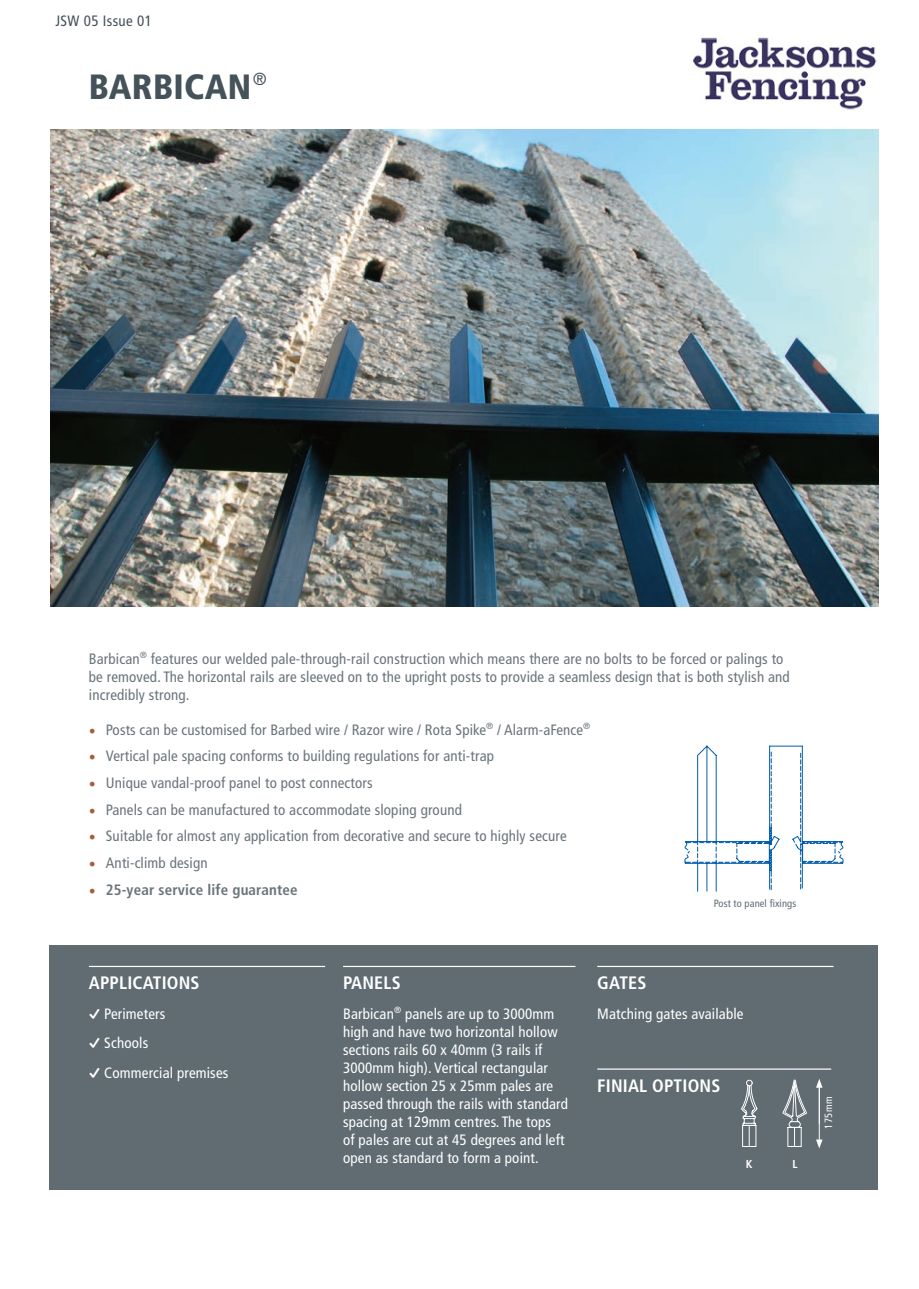
<style>
.page{position:relative;width:919px;height:1289px;background:#fff}
.page>*{position:absolute;margin:0;border:0;box-sizing:border-box;transform-origin:0 0}
.t1{font:900 condensed 35.1px "Frutiger LT Std";letter-spacing:.01em;color:#445259}
.t2{font:700 condensed 18px "Frutiger LT Std";letter-spacing:.01em;color:#fff}
.t3{font:condensed 15px/18px "Frutiger LT Std";letter-spacing:.01em;color:#69757a}
.t4{font:condensed 15px/18px "Frutiger LT Std";letter-spacing:.01em;color:#fff}
.t5{font:700 condensed 15px "Frutiger LT Std";letter-spacing:.01em;color:#69757a}
.t6{font:condensed 15px "Frutiger LT Std";letter-spacing:.025em;color:#445259}
.t7{font:700 condensed 11.55px "Frutiger LT Std";color:#fff}
.t8{font:condensed 10.5px "Frutiger LT Std";letter-spacing:.01em;color:#606c72}
.t9{font:condensed 10.5px "Frutiger LT Std";letter-spacing:.04em;color:#fff}
.s1{font-family:"Minion Pro";font-stretch:normal;font-size:18px;color:#ad5b39}
.s2{font-family:"Minion Pro";font-weight:400;font-stretch:normal;font-size:18px;color:#ad5b39}
</style>
<div class="page">
<div style="left:49px;top:945px;width:829px;height:244px;background:#606c72"></div>
<hr style="left:89px;top:965px;width:236px;height:2px;background:#fff">
<hr style="left:343px;top:965px;width:232px;height:2px;background:#fff">
<hr style="left:597px;top:965px;width:236px;height:2px;background:#fff">
<hr style="left:597px;top:1068px;width:234px;height:1px;background:#fff">
<img style="left:51px;top:130px;width:827px;height:477px">
<svg style="left:782px;top:1079px;width:24px;height:68px"></svg>
<svg style="left:816px;top:1079px;width:6px;height:8px"></svg>
<hr style="left:819px;top:1084px;width:1px;height:57px;background:#fff">
<svg style="left:816px;top:1139px;width:6px;height:9px"></svg>
<svg style="left:684px;top:745px;width:159px;height:146px"></svg>
<svg style="left:741px;top:1079px;width:16px;height:68px"></svg>
<img style="left:693px;top:37px;width:183px;height:73px">
<p class="t6" style="left:55px;top:12px;width:98px">JSW 05 Issue 01</p>
<p class="t1" style="left:89px;top:66px;width:179px">BARBICAN<sup>®</sup></p>
<p class="t3" style="left:89px;top:649px;width:702px">Barbican<sup>®</sup> features our welded pale-through-rail construction which means there are no bolts to be forced or palings to be removed. The horizontal rails are sleeved on to the upright posts to provide a seamless design that is both stylish and incredibly strong.</p>
<p class="t3" style="left:89px;top:720px;width:503px"><span class="s1">•</span> Posts can be customised for Barbed wire / Razor wire / Rota Spike<sup>®</sup> / Alarm-aFence<sup>®</sup></p>
<p class="t3" style="left:89px;top:747px;width:406px"><span class="s1">•</span> Vertical pale spacing conforms to building regulations for anti-trap</p>
<p class="t3" style="left:89px;top:774px;width:285px"><span class="s1">•</span> Unique vandal-proof panel to post connectors</p>
<p class="t3" style="left:89px;top:800px;width:374px"><span class="s1">•</span> Panels can be manufactured to accommodate sloping ground</p>
<p class="t3" style="left:89px;top:827px;width:479px"><span class="s1">•</span> Suitable for almost any application from decorative and secure to highly secure</p>
<p class="t3" style="left:89px;top:854px;width:120px"><span class="s1">•</span> Anti-climb design</p>
<p class="t5" style="left:89px;top:880px;width:210px"><span class="s2">•</span> 25-year service life guarantee</p>
<p class="t8" style="left:713px;top:897px;width:84px">Post to panel fixings</p>
<p class="t2" style="left:89px;top:972px;width:112px">APPLICATIONS</p>
<p class="t4" style="left:104px;top:1004px;width:63px">Perimeters</p>
<p class="t4" style="left:104px;top:1034px;width:45px">Schools</p>
<p class="t4" style="left:104px;top:1063px;width:126px">Commercial premises</p>
<p class="t2" style="left:343px;top:972px;width:59px">PANELS</p>
<p class="t4" style="left:343px;top:1004px;width:226px">Barbican<sup>®</sup> panels are up to 3000mm high and have two horizontal hollow sections rails 60 x 40mm (3 rails if 3000mm high). Vertical rectangular hollow section 25 x 25mm pales are passed through the rails with standard spacing at 129mm centres. The tops<br>of pales are cut at 45 degrees and left open as standard to form a point.</p>
<p class="t2" style="left:597px;top:972px;width:51px">GATES</p>
<p class="t4" style="left:597px;top:1004px;width:148px">Matching gates available</p>
<p class="t2" style="left:597px;top:1074px;width:125px">FINIAL OPTIONS</p>
<p class="t7" style="left:745px;top:1157px;width:8px">k</p>
<p class="t7" style="left:792px;top:1157px;width:7px">l</p>
<p class="t9" style="left:822px;top:1128px;width:33px;rotate:-90deg">175mm</p>
</div>
